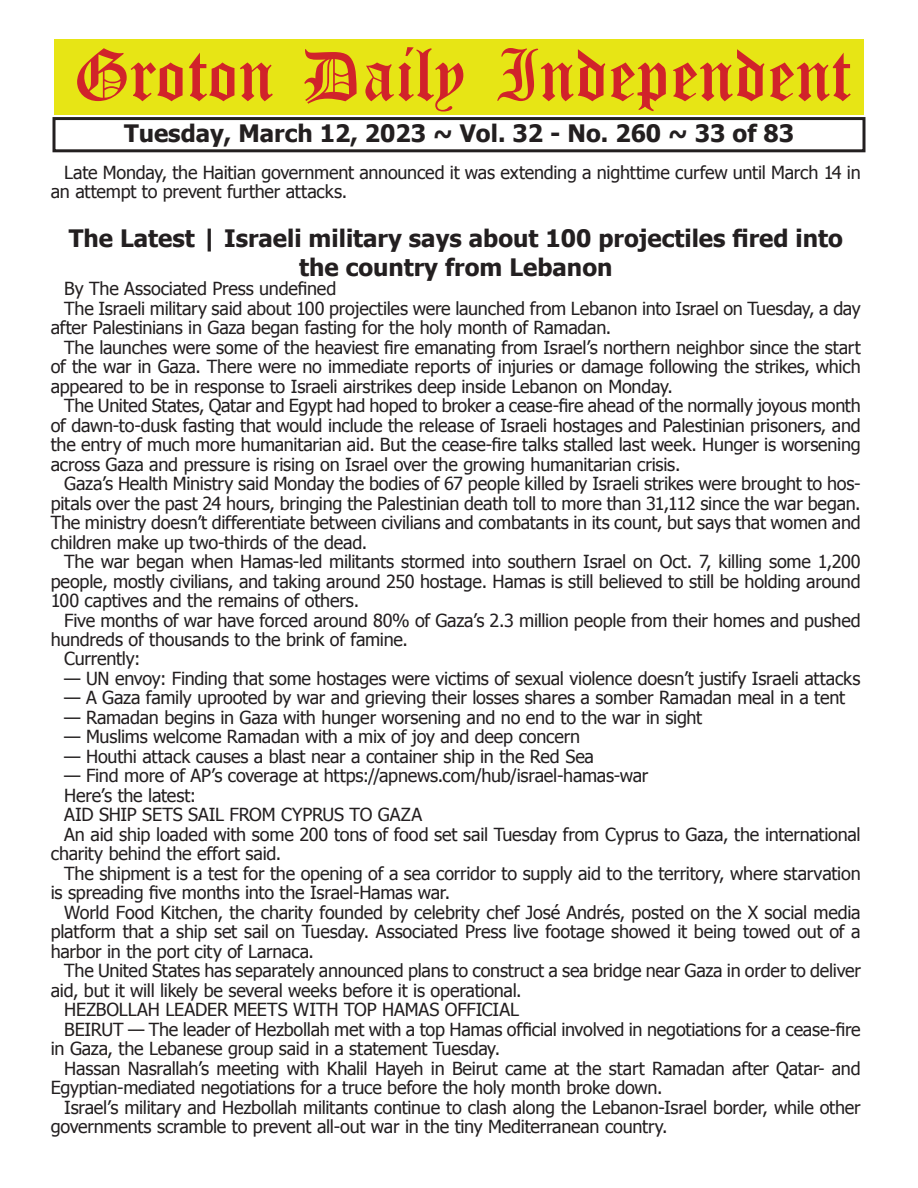
<style>
.page{position:relative;width:918px;height:1188px;background:#fff}
.page>*{position:absolute;margin:0;border:0;box-sizing:border-box;transform-origin:0 0}
.t1{font:54px "Old English Five";color:#d1232a}
.t2{font:700 24px/28.8px "Tahoma";color:#231f20;text-align:center}
.t3{font:18px/19.5px "Tahoma";letter-spacing:-.015em;color:#231f20}
</style>
<div class="page">
<div style="left:52px;top:117px;width:814px;height:35px;border:3px solid #231f20"></div>
<div style="left:54px;top:40px;width:810px;height:75px;background:#e7e515"></div>
<h1 class="t1" style="left:73px;top:50px;width:779px">Groton Daily Independent</h1>
<h2 class="t2" style="left:124px;top:117px;width:672px">Tuesday, March 12, 2023 ~ Vol. 32 - No. 260 ~ 33 of 83</h2>
<p class="t3" style="left:51px;top:162px;width:812px;text-indent:14px">Late Monday, the Haitian government announced it was extending a nighttime curfew until March 14 in an attempt to prevent further attacks.</p>
<h2 class="t2" style="left:69px;top:222px;width:776px">The Latest | Israeli military says about 100 projectiles fired into the country from Lebanon</h2>
<p class="t3" style="left:64px;top:278px;width:274px">By The Associated Press undefined</p>
<p class="t3" style="left:64px;top:297px;width:798px">The Israeli military said about 100 projectiles were launched from Lebanon into Israel on Tuesday, a day</p>
<p class="t3" style="left:51px;top:317px;width:562px">after Palestinians in Gaza began fasting for the holy month of Ramadan.</p>
<p class="t3" style="left:64px;top:336px;width:798px">The launches were some of the heaviest fire emanating from Israel’s northern neighbor since the start</p>
<p class="t3" style="left:51px;top:356px;width:812px">of the war in Gaza. There were no immediate reports of injuries or damage following the strikes, which</p>
<p class="t3" style="left:51px;top:375px;width:624px">appeared to be in response to Israeli airstrikes deep inside Lebanon on Monday.</p>
<p class="t3" style="left:64px;top:395px;width:798px">The United States, Qatar and Egypt had hoped to broker a cease-fire ahead of the normally joyous month</p>
<p class="t3" style="left:51px;top:414px;width:812px">of dawn-to-dusk fasting that would include the release of Israeli hostages and Palestinian prisoners, and</p>
<p class="t3" style="left:51px;top:434px;width:812px">the entry of much more humanitarian aid. But the cease-fire talks stalled last week. Hunger is worsening</p>
<p class="t3" style="left:51px;top:453px;width:631px">across Gaza and pressure is rising on Israel over the growing humanitarian crisis.</p>
<p class="t3" style="left:64px;top:473px;width:798px">Gaza’s Health Ministry said Monday the bodies of 67 people killed by Israeli strikes were brought to hos-</p>
<p class="t3" style="left:51px;top:492px;width:812px">pitals over the past 24 hours, bringing the Palestinian death toll to more than 31,112 since the war began.</p>
<p class="t3" style="left:51px;top:512px;width:812px">The ministry doesn’t differentiate between civilians and combatants in its count, but says that women and</p>
<p class="t3" style="left:51px;top:531px;width:318px">children make up two-thirds of the dead.</p>
<p class="t3" style="left:64px;top:551px;width:798px">The war began when Hamas-led militants stormed into southern Israel on Oct. 7, killing some 1,200</p>
<p class="t3" style="left:51px;top:570px;width:811px">people, mostly civilians, and taking around 250 hostage. Hamas is still believed to still be holding around</p>
<p class="t3" style="left:51px;top:590px;width:310px">100 captives and the remains of others.</p>
<p class="t3" style="left:64px;top:609px;width:798px">Five months of war have forced around 80% of Gaza’s 2.3 million people from their homes and pushed</p>
<p class="t3" style="left:51px;top:629px;width:359px">hundreds of thousands to the brink of famine.</p>
<p class="t3" style="left:64px;top:648px;width:78px">Currently:</p>
<p class="t3" style="left:64px;top:668px;width:798px">— UN envoy: Finding that some hostages were victims of sexual violence doesn’t justify Israeli attacks</p>
<p class="t3" style="left:64px;top:687px;width:782px">— A Gaza family uprooted by war and grieving their losses shares a somber Ramadan meal in a tent</p>
<p class="t3" style="left:64px;top:707px;width:640px">— Ramadan begins in Gaza with hunger worsening and no end to the war in sight</p>
<p class="t3" style="left:64px;top:726px;width:517px">— Muslims welcome Ramadan with a mix of joy and deep concern</p>
<p class="t3" style="left:64px;top:746px;width:531px">— Houthi attack causes a blast near a container ship in the Red Sea</p>
<p class="t3" style="left:64px;top:765px;width:586px">— Find more of AP’s coverage at https://apnews.com/hub/israel-hamas-war</p>
<p class="t3" style="left:64px;top:785px;width:133px">Here’s the latest:</p>
<p class="t3" style="left:64px;top:804px;width:359px">AID SHIP SETS SAIL FROM CYPRUS TO GAZA</p>
<p class="t3" style="left:64px;top:824px;width:798px">An aid ship loaded with some 200 tons of food set sail Tuesday from Cyprus to Gaza, the international</p>
<p class="t3" style="left:51px;top:843px;width:232px">charity behind the effort said.</p>
<p class="t3" style="left:64px;top:863px;width:798px">The shipment is a test for the opening of a sea corridor to supply aid to the territory, where starvation</p>
<p class="t3" style="left:51px;top:882px;width:401px">is spreading five months into the Israel-Hamas war.</p>
<p class="t3" style="left:64px;top:902px;width:798px">World Food Kitchen, the charity founded by celebrity chef José Andrés, posted on the X social media</p>
<p class="t3" style="left:51px;top:921px;width:811px">platform that a ship set sail on Tuesday. Associated Press live footage showed it being towed out of a</p>
<p class="t3" style="left:51px;top:941px;width:265px">harbor in the port city of Larnaca.</p>
<p class="t3" style="left:64px;top:960px;width:798px">The United States has separately announced plans to construct a sea bridge near Gaza in order to deliver</p>
<p class="t3" style="left:51px;top:980px;width:472px">aid, but it will likely be several weeks before it is operational.</p>
<p class="t3" style="left:64px;top:999px;width:456px">HEZBOLLAH LEADER MEETS WITH TOP HAMAS OFFICIAL</p>
<p class="t3" style="left:64px;top:1019px;width:798px">BEIRUT — The leader of Hezbollah met with a top Hamas official involved in negotiations for a cease-fire</p>
<p class="t3" style="left:51px;top:1038px;width:451px">in Gaza, the Lebanese group said in a statement Tuesday.</p>
<p class="t3" style="left:64px;top:1058px;width:798px">Hassan Nasrallah’s meeting with Khalil Hayeh in Beirut came at the start Ramadan after Qatar- and</p>
<p class="t3" style="left:51px;top:1077px;width:613px">Egyptian-mediated negotiations for a truce before the holy month broke down.</p>
<p class="t3" style="left:64px;top:1097px;width:798px">Israel’s military and Hezbollah militants continue to clash along the Lebanon-Israel border, while other</p>
<p class="t3" style="left:51px;top:1116px;width:618px">governments scramble to prevent all-out war in the tiny Mediterranean country.</p>
</div>
